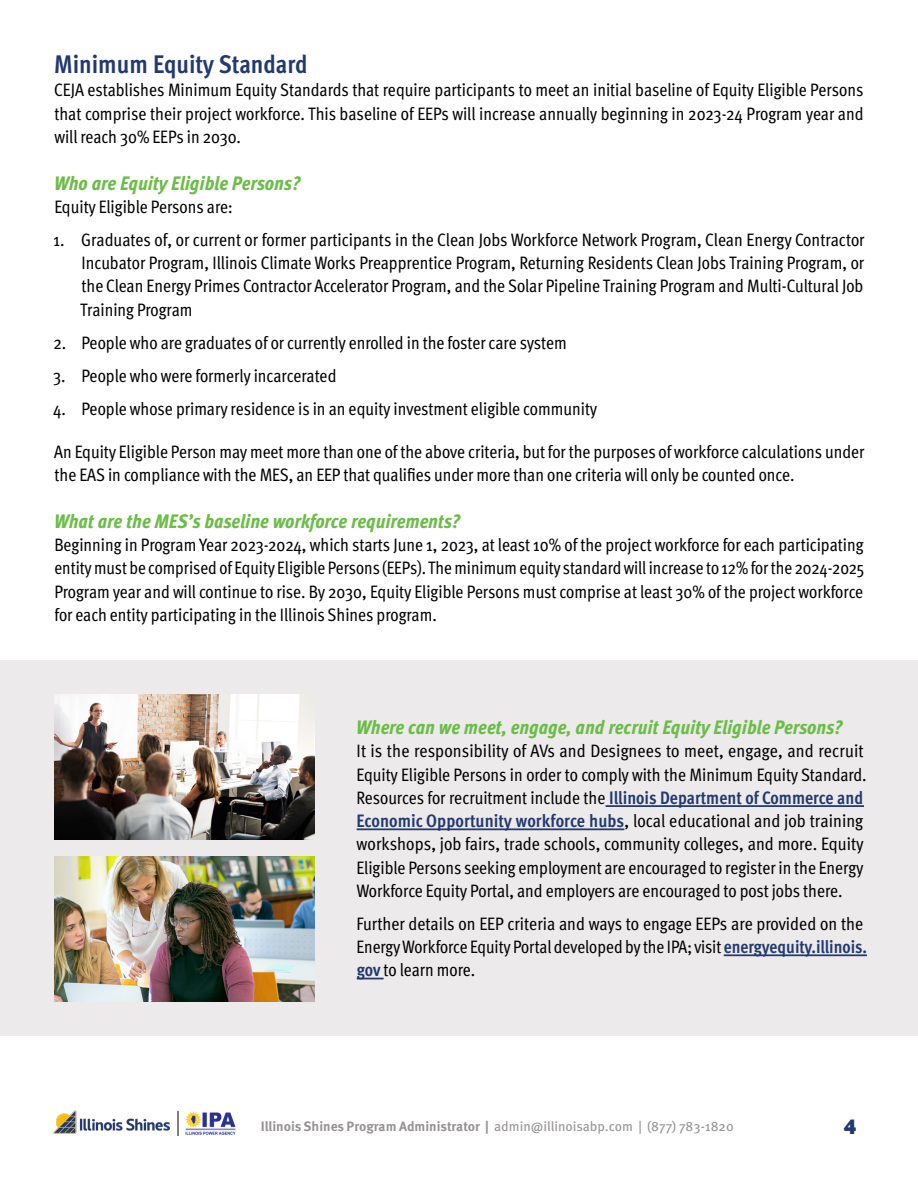
<style>
.page{position:relative;width:918px;height:1188px;background:#fff}
.page>*{position:absolute;margin:0;border:0;box-sizing:border-box;transform-origin:0 0}
.t1{font:700 condensed 25.5px "Meta Pro";color:#223971}
.t2{font:900 21px "Rival Sans";color:#223971}
.t3{font:italic 800 condensed 19.5px "Meta Pro";color:#6abd46}
.t4{font:condensed 18px/23.2px "Meta Pro";color:#000;text-align:justify}
.t5{font:700 13.5px "Meta Pro";color:#969292}
.s1{font-weight:700;color:#223971}
.s2{font-weight:400}
</style>
<div class="page">
<img style="left:53px;top:1110px;width:117px;height:24px">
<svg style="left:178px;top:1111px;width:1px;height:25px"></svg>
<img style="left:185px;top:1111px;width:51px;height:24px">
<div style="left:0;top:660px;width:918px;height:376px;background:#eceaea"></div>
<img style="left:54px;top:856px;width:261px;height:145px">
<img style="left:54px;top:694px;width:261px;height:145px">
<hr style="left:606px;top:805px;width:258px;height:2px;background:#223971">
<hr style="left:357px;top:828px;width:267px;height:2px;background:#223971">
<hr style="left:724px;top:954px;width:143px;height:2px;background:#223971">
<svg style="left:357px;top:978px;width:27px;height:1px"></svg>
<h1 class="t1" style="left:54px;top:45px;width:255px">Minimum Equity Standard</h1>
<p class="t4" style="left:54px;top:77px;width:811px">CEJA establishes Minimum Equity Standards that require participants to meet an initial baseline of Equity Eligible Persons that comprise their project workforce. This baseline of EEPs will increase annually beginning in 2023-24 Program year and will reach 30% EEPs in 2030.</p>
<p class="t3" style="left:54px;top:168px;width:248px">Who are Equity Eligible Persons?</p>
<p class="t4" style="left:54px;top:194px;width:180px">Equity Eligible Persons are:</p>
<p class="t4" style="left:80px;top:227px;width:786px;text-indent:-27px">1. Graduates of, or current or former participants in the Clean Jobs Workforce Network Program, Clean Energy Contractor Incubator Program, Illinois Climate Works Preapprentice Program, Returning Residents Clean Jobs Training Program, or the Clean Energy Primes Contractor Accelerator Program, and the Solar Pipeline Training Program and Multi-Cultural Job Training Program</p>
<p class="t4" style="left:53px;top:329px;width:515px">2. People who are graduates of or currently enrolled in the foster care system</p>
<p class="t4" style="left:53px;top:362px;width:285px">3. People who were formerly incarcerated</p>
<p class="t4" style="left:53px;top:395px;width:545px">4. People whose primary residence is in an equity investment eligible community</p>
<p class="t4" style="left:54px;top:439px;width:812px">An Equity Eligible Person may meet more than one of the above criteria, but for the purposes of workforce calculations under the EAS in compliance with the MES, an EEP that qualifies under more than one criteria will only be counted once.</p>
<p class="t3" style="left:54px;top:506px;width:408px">What are the MES’s baseline workforce requirements?</p>
<p class="t4" style="left:54px;top:532px;width:812px">Beginning in Program Year 2023-2024, which starts June 1, 2023, at least 10% of the project workforce for each participating entity must be comprised of Equity Eligible Persons (EEPs). The minimum equity standard will increase to 12% for the 2024-2025<br>Program year and will continue to rise. By 2030, Equity Eligible Persons must comprise at least 30% of the project workforce for each entity participating in the Illinois Shines program.</p>
<p class="t3" style="left:356px;top:712px;width:488px">Where can we meet, engage, and recruit Equity Eligible Persons?</p>
<p class="t4" style="left:356px;top:738px;width:512px;text-align:left">It is the responsibility of AVs and Designees to meet, engage, and recruit Equity Eligible Persons in order to comply with the Minimum Equity Standard.<br>Resources for recruitment include the <span class="s1">Illinois Department of Commerce and Economic Opportunity workforce hubs</span>, local educational and job training workshops, job fairs, trade schools, community colleges, and more. Equity Eligible Persons seeking employment are encouraged to register in the Energy Workforce Equity Portal, and employers are encouraged to post jobs there.</p>
<p class="t4" style="left:356px;top:911px;width:512px;text-align:left">Further details on EEP criteria and ways to engage EEPs are provided on the<br>Energy Workforce Equity Portal developed by the IPA; visit <span class="s1">energyequity.illinois. gov</span> to learn more.</p>
<p class="t5" style="left:261px;top:1115px;width:475px">Illinois Shines Program Administrator | <span class="s2">admin@illinoisabp.com | (877) 783-1820</span></p>
<p class="t2" style="left:844px;top:1109px;width:14px">4</p>
</div>
